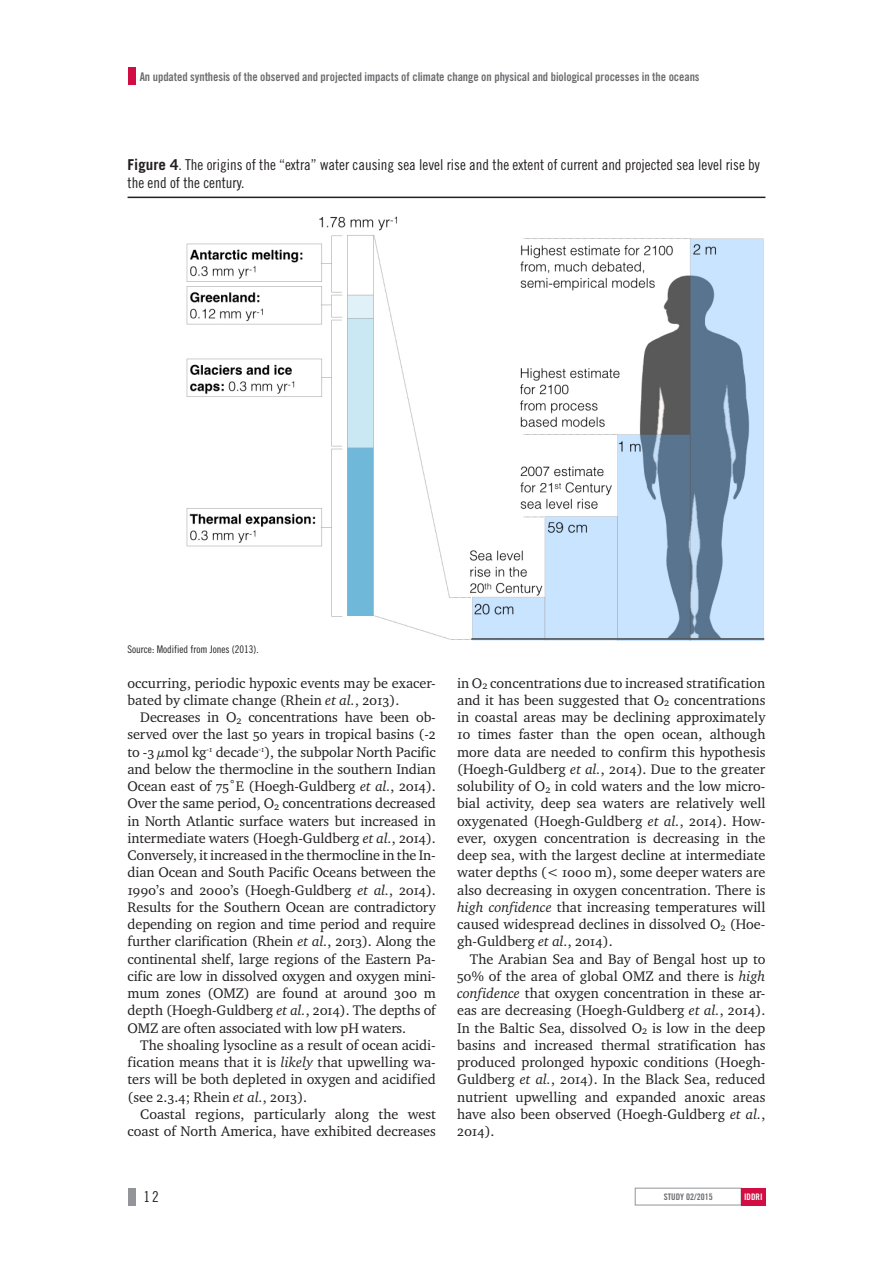
<style>
.page{position:relative;width:893px;height:1263px;background:#fff}
.page>*{position:absolute;margin:0;border:0;box-sizing:border-box;transform-origin:0 0}
.t1{font:15px/18px "Trade Gothic LT Std Cn 18";color:#231f20}
.t2{font:14.25px/17.2px "Charter ITC";color:#231f20;text-align:justify}
.t3{font:12px "Trade Gothic LT Std Bd Cn 20";letter-spacing:-.005em;color:#6c6d70}
.t4{font:10.5px "Trade Gothic LT Std Cn 18";color:#231f20}
.t5{font:9px "Trade Gothic LT Std Bd Cn 20";color:#6c6d70}
.t6{font:9px "Trade Gothic LT Std Bd Cn 20";color:#fff}
.s1{font-family:"Trade Gothic LT Std";font-weight:700}
.s2{font-style:italic}
</style>
<div class="page">
<div style="left:128px;top:68px;width:8px;height:17px;background:#d20d44"></div>
<div style="left:635px;top:1188px;width:106px;height:17px;border:1px solid #939598"></div>
<div style="left:741px;top:1188px;width:24px;height:17px;background:#d20d44"></div>
<div style="left:128px;top:1188px;width:8px;height:17px;background:#939598"></div>
<img style="left:186px;top:216px;width:579px;height:424px">
<hr style="left:128px;top:197px;width:637px;height:1px;background:#231f20">
<p class="t3" style="left:140px;top:69px;width:561px">An updated synthesis of the observed and projected impacts of climate change on physical and biological processes in the oceans</p>
<p class="t1" style="left:128px;top:156px;width:634px"><span class="s1">Figure 4</span>. The origins of the “extra” water causing sea level rise and the extent of current and projected sea level rise by the end of the century.</p>
<p class="t4" style="left:128px;top:643px;width:133px">Source: Modified from Jones (2013).</p>
<p class="t2" style="left:128px;top:674px;width:310px">occurring, periodic hypoxic events may be exacer&shy;bated by climate change (Rhein <span class="s2">et al.</span>, 2013).</p>
<p class="t2" style="left:128px;top:709px;width:310px;text-indent:13px">Decreases in O<sub>2</sub> concentrations have been ob&shy;served over the last 50 years in tropical basins (-2 to -3 µmol kg<sup>-1</sup> decade<sup>-1</sup>), the subpolar North Pacific and below the thermocline in the southern Indian Ocean east of 75˚E (Hoegh-Guldberg <span class="s2">et al.</span>, 2014).<br>Over the same period, O<sub>2</sub> concentrations decreased in North Atlantic surface waters but increased in intermediate waters (Hoegh-Guldberg <span class="s2">et al.</span>, 2014).<br>Conversely, it increased in the thermocline in the In&shy;dian Ocean and South Pacific Oceans between the 1990’s and 2000’s (Hoegh-Guldberg <span class="s2">et al.</span>, 2014).<br>Results for the Southern Ocean are contradictory depending on region and time period and require further clarification (Rhein <span class="s2">et al.</span>, 2013). Along the continental shelf, large regions of the Eastern Pa&shy;cific are low in dissolved oxygen and oxygen mini&shy;mum zones (OMZ) are found at around 300 m depth (Hoegh-Guldberg <span class="s2">et al.</span>, 2014). The depths of OMZ are often associated with low pH waters.</p>
<p class="t2" style="left:128px;top:1036px;width:310px;text-indent:13px">The shoaling lysocline as a result of ocean acidi&shy;fication means that it is <span class="s2">likely</span> that upwelling wa&shy;ters will be both depleted in oxygen and acidified (see 2.3.4; Rhein <span class="s2">et al.</span>, 2013).</p>
<p class="t2" style="left:128px;top:1105px;width:310px;text-align:right">Coastal regions, particularly along the west coast of North America, have exhibited decreases</p>
<p class="t2" style="left:457px;top:674px;width:310px">in O<sub>2</sub> concentrations due to increased stratification and it has been suggested that O<sub>2</sub> concentrations in coastal areas may be declining approximately 10 times faster than the open ocean, although more data are needed to confirm this hypothesis (Hoegh-Guldberg <span class="s2">et al.</span>, 2014). Due to the greater solubility of O<sub>2</sub> in cold waters and the low micro&shy;bial activity, deep sea waters are relatively well oxygenated (Hoegh-Guldberg <span class="s2">et al.</span>, 2014). How&shy;ever, oxygen concentration is decreasing in the deep sea, with the largest decline at intermediate water depths (&lt; 1000 m), some deeper waters are also decreasing in oxygen concentration. There is <span class="s2">high confidence</span> that increasing temperatures will caused widespread declines in dissolved O<sub>2</sub> (Hoe&shy;gh-Guldberg <span class="s2">et al.</span>, 2014).</p>
<p class="t2" style="left:457px;top:950px;width:310px;text-indent:13px">The Arabian Sea and Bay of Bengal host up to 50% of the area of global OMZ and there is <span class="s2">high confidence</span> that oxygen concentration in these ar&shy;eas are decreasing (Hoegh-Guldberg <span class="s2">et al.</span>, 2014).<br>In the Baltic Sea, dissolved O<sub>2</sub> is low in the deep basins and increased thermal stratification has produced prolonged hypoxic conditions (Hoegh-Guldberg <span class="s2">et al.</span>, 2014). In the Black Sea, reduced nutrient upwelling and expanded anoxic areas have also been observed (Hoegh-Guldberg <span class="s2">et al.</span>, 2014).</p>
<p class="t1" style="left:143px;top:1188px;width:17px">12</p>
<p class="t5" style="left:664px;top:1191px;width:50px">STUDY 02/2015</p>
<p class="t6" style="left:744px;top:1191px;width:20px">IDDRI</p>
</div>
